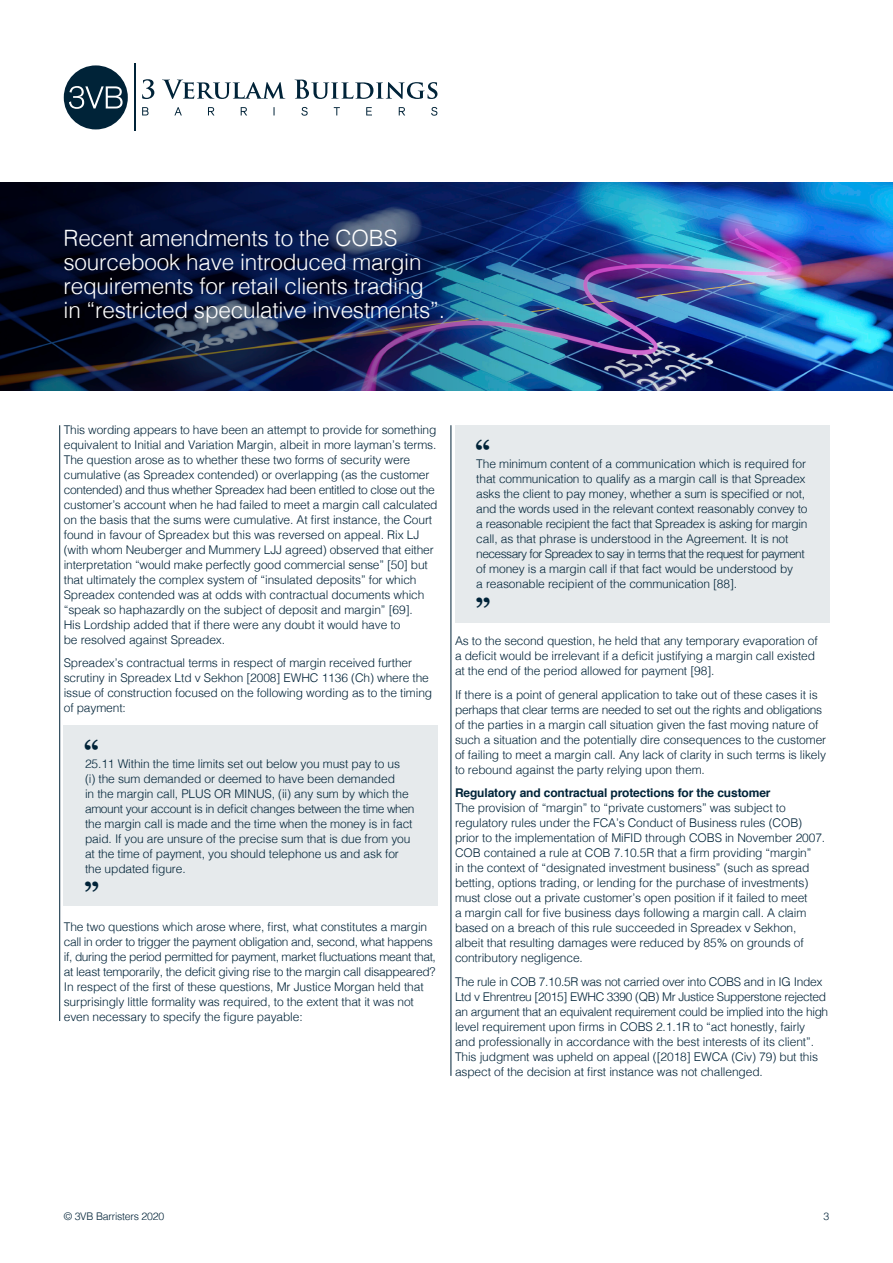
<style>
.page{position:relative;width:893px;height:1263px;background:#fff}
.page>*{position:absolute;margin:0;border:0;box-sizing:border-box;transform-origin:0 0}
.t1{font:700 30px "Georgia";color:#002338}
.t2{font:300 22.5px/24px "Helvetica";letter-spacing:-.01em;color:#fff}
.t3{font:300 12px/15px "Helvetica";letter-spacing:-.01em;color:#002338}
.t4{font:300 10.5px "Helvetica";letter-spacing:-.02em;color:#002338}
.s1{font-weight:700}
</style>
<div class="page">
<div style="left:64px;top:65px;width:64px;height:64px;background:#002338;border-radius:50%"></div>
<hr style="left:134px;top:64px;width:2px;height:67px;background:#002338">
<svg style="left:142px;top:79px;width:295px;height:20px"></svg>
<svg style="left:142px;top:107px;width:295px;height:9px"></svg>
<svg style="left:69px;top:86px;width:54px;height:23px"></svg>
<hr style="left:451px;top:425px;width:1px;height:651px;background:#002338">
<hr style="left:59px;top:425px;width:1px;height:596px;background:#002338">
<div style="left:64px;top:725px;width:374px;height:181px;background:#e6eaec"></div>
<div style="left:455px;top:425px;width:374px;height:197px;background:#e6eaec"></div>
<img style="left:817px;top:183px;width:76px;height:207px">
<img style="left:0;top:183px;width:817px;height:207px">
<p class="t2" style="left:64px;top:224px;width:383px">Recent amendments to the COBS sourcebook have introduced margin requirements for retail clients trading in “restricted speculative investments”.</p>
<p class="t3" style="left:64px;top:421px;width:375px">This wording appears to have been an attempt to provide for something equivalent to Initial and Variation Margin, albeit in more layman’s terms.<br>The question arose as to whether these two forms of security were cumulative (as Spreadex contended) or overlapping (as the customer contended) and thus whether Spreadex had been entitled to close out the customer’s account when he had failed to meet a margin call calculated on the basis that the sums were cumulative. At first instance, the Court found in favour of Spreadex but this was reversed on appeal. Rix LJ (with whom Neuberger and Mummery LJJ agreed) observed that either interpretation “would make perfectly good commercial sense” [50] but that ultimately the complex system of “insulated deposits” for which Spreadex contended was at odds with contractual documents which “speak so haphazardly on the subject of deposit and margin” [69].<br>His Lordship added that if there were any doubt it would have to<br>be resolved against Spreadex.</p>
<p class="t3" style="left:64px;top:655px;width:370px">Spreadex’s contractual terms in respect of margin received further scrutiny in Spreadex Ltd v Sekhon [2008] EWHC 1136 (Ch) where the issue of construction focused on the following wording as to the timing of payment:</p>
<p class="t1" style="left:84px;top:729px;width:17px">“</p>
<p class="t3" style="left:85px;top:755px;width:331px">25.11 Within the time limits set out below you must pay to us<br>(i) the sum demanded or deemed to have been demanded<br>in the margin call, PLUS OR MINUS, (ii) any sum by which the amount your account is in deficit changes between the time when the margin call is made and the time when the money is in fact paid. If you are unsure of the precise sum that is due from you at the time of payment, you should telephone us and ask for the updated figure.</p>
<p class="t1" style="left:84px;top:871px;width:17px">”</p>
<p class="t3" style="left:64px;top:918px;width:374px">The two questions which arose where, first, what constitutes a margin call in order to trigger the payment obligation and, second, what happens if, during the period permitted for payment, market fluctuations meant that, at least temporarily, the deficit giving rise to the margin call disappeared?<br>In respect of the first of these questions, Mr Justice Morgan held that surprisingly little formality was required, to the extent that it was not even necessary to specify the figure payable:</p>
<p class="t1" style="left:475px;top:429px;width:17px">“</p>
<p class="t3" style="left:476px;top:455px;width:333px">The minimum content of a communication which is required for that communication to qualify as a margin call is that Spreadex asks the client to pay money, whether a sum is specified or not, and the words used in the relevant context reasonably convey to a reasonable recipient the fact that Spreadex is asking for margin call, as that phrase is understood in the Agreement. It is not necessary for Spreadex to say in terms that the request for payment of money is a margin call if that fact would be understood by<br>a reasonable recipient of the communication [88].</p>
<p class="t1" style="left:475px;top:587px;width:17px">”</p>
<p class="t3" style="left:455px;top:633px;width:364px">As to the second question, he held that any temporary evaporation of a deficit would be irrelevant if a deficit justifying a margin call existed at the end of the period allowed for payment [98].</p>
<p class="t3" style="left:455px;top:686px;width:373px">If there is a point of general application to take out of these cases it is perhaps that clear terms are needed to set out the rights and obligations of the parties in a margin call situation given the fast moving nature of such a situation and the potentially dire consequences to the customer of failing to meet a margin call. Any lack of clarity in such terms is likely to rebound against the party relying upon them.</p>
<p class="t3" style="left:455px;top:785px;width:372px"><span class="s1">Regulatory and contractual protections for the customer<br></span>The provision of “margin” to “private customers” was subject to regulatory rules under the FCA’s Conduct of Business rules (COB) prior to the implementation of MiFID through COBS in November 2007.<br>COB contained a rule at COB 7.10.5R that a firm providing “margin”<br>in the context of “designated investment business” (such as spread betting, options trading, or lending for the purchase of investments) must close out a private customer’s open position if it failed to meet<br>a margin call for five business days following a margin call. A claim based on a breach of this rule succeeded in Spreadex v Sekhon, albeit that resulting damages were reduced by 85% on grounds of contributory negligence.</p>
<p class="t3" style="left:455px;top:973px;width:375px">The rule in COB 7.10.5R was not carried over into COBS and in IG Index Ltd v Ehrentreu [2015] EWHC 3390 (QB) Mr Justice Supperstone rejected an argument that an equivalent requirement could be implied into the high level requirement upon firms in COBS 2.1.1R to “act honestly, fairly and professionally in accordance with the best interests of its client”.<br>This judgment was upheld on appeal ([2018] EWCA (Civ) 79) but this aspect of the decision at first instance was not challenged.</p>
<p class="t4" style="left:64px;top:1207px;width:102px">© 3VB Barristers 2020</p>
<p class="t4" style="left:823px;top:1207px;width:7px">3</p>
</div>
